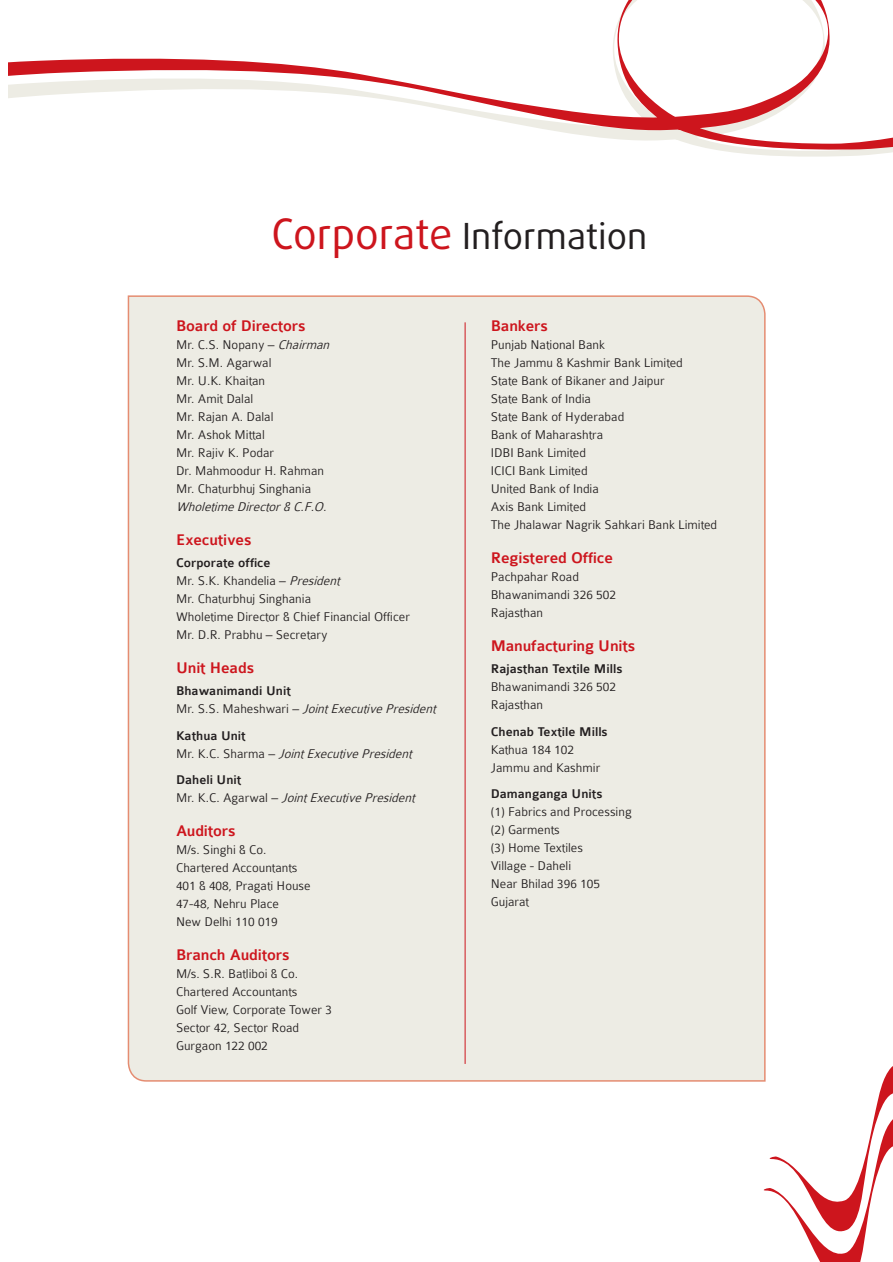
<style>
.page{position:relative;width:893px;height:1262px;background:#fff}
.page>*{position:absolute;margin:0;border:0;box-sizing:border-box;transform-origin:0 0}
.t1{font:36px "Daxline Pro";color:#231f20}
.t2{font:500 16.5px "Colaborate";letter-spacing:-.01em;color:#cd151d}
.t3{font:300 13.5px/18px "Colaborate";color:#231f20}
.t4{font:italic 300 13.5px/18px "Colaborate";color:#231f20}
.t5{font:500 13.5px "Colaborate";color:#231f20}
.s1{font-size:42px;color:#cd151d}
.s2{font-style:italic}
.s3{font-weight:500}
.s4{font-weight:500;font-style:normal}
.s5{font-style:normal}
</style>
<div class="page">
<div style="left:127px;top:295px;width:639px;height:787px;background:#edece4"></div>
<hr style="left:465px;top:322px;width:1px;height:741px;background:#cd151d">
<svg style="left:725px;top:151px;width:168px;height:6px"></svg>
<svg style="left:8px;top:0;width:885px;height:151px"></svg>
<svg style="left:759px;top:1051px;width:134px;height:211px"></svg>
<h1 class="t1" style="left:271px;top:221px;width:377px"><span class="s1">Corporate</span> Information</h1>
<p class="t2" style="left:176px;top:320px;width:131px">Board of Directors</p>
<p class="t3" style="left:176px;top:337px;width:158px">Mr. C.S. Nopany – <span class="s2">Chairman<br></span>Mr. S.M. Agarwal<br>Mr. U.K. Khaitan<br>Mr. Amit Dalal<br>Mr. Rajan A. Dalal<br>Mr. Ashok Mittal<br>Mr. Rajiv K. Podar<br>Dr. Mahmoodur H. Rahman<br>Mr. Chaturbhuj Singhania</p>
<p class="t4" style="left:176px;top:499px;width:155px">Wholetime Director&amp; C.F.O.</p>
<p class="t2" style="left:176px;top:534px;width:77px">Executives</p>
<p class="t3" style="left:176px;top:555px;width:235px"><span class="s3">Corporate office<br></span>Mr. S.K. Khandelia – <span class="s2">President<br></span>Mr. Chaturbhuj Singhania<br>Wholetime Director &amp; Chief Financial Officer<br>Mr. D.R. Prabhu – Secretary</p>
<p class="t2" style="left:176px;top:662px;width:80px">Unit Heads</p>
<p class="t4" style="left:176px;top:683px;width:261px"><span class="s4">Bhawanimandi Unit<br></span><span class="s5">M r . S . S . M a h e s h w a r i –</span> Joint Executive President</p>
<p class="t4" style="left:176px;top:727px;width:237px"><span class="s4">Kathua Unit<br></span><span class="s5">M r . K . C . S h a r m a –</span> Joint Executive President</p>
<p class="t4" style="left:176px;top:772px;width:240px"><span class="s4">Daheli Unit<br></span><span class="s5">M r . K . C . A g a r w a l –</span> Joint Executive President</p>
<p class="t2" style="left:176px;top:825px;width:61px">Auditors</p>
<p class="t3" style="left:176px;top:842px;width:136px">M/s. Singhi &amp; Co.<br>Chartered Accountants<br>401 &amp; 408, Pragati House<br>47-48, Nehru Place<br>New Delhi 110 019</p>
<p class="t2" style="left:176px;top:949px;width:115px">Branch Auditors</p>
<p class="t3" style="left:176px;top:965px;width:157px">M/s. S.R. Batliboi &amp; Co.<br>Chartered Accountants<br>Golf View, Corporate Tower 3<br>Sector 42, Sector Road<br>Gurgaon 122 002</p>
<p class="t2" style="left:491px;top:320px;width:59px">Bankers</p>
<p class="t3" style="left:491px;top:337px;width:228px">Punjab National Bank<br>The Jammu &amp; Kashmir Bank Limited<br>State Bank of Bikaner and Jaipur<br>State Bank of India<br>State Bank of Hyderabad<br>Bank of Maharashtra<br>IDBI Bank Limited<br>ICICI Bank Limited<br>United Bank of India<br>Axis Bank Limited<br>The Jhalawar Nagrik Sahkari Bank Limited</p>
<p class="t2" style="left:491px;top:552px;width:124px">Registered Office</p>
<p class="t3" style="left:491px;top:569px;width:127px">Pachpahar Road<br>Bhawanimandi 326 502<br>Rajasthan</p>
<p class="t2" style="left:491px;top:640px;width:146px">Manufacturing Units</p>
<p class="t5" style="left:491px;top:664px;width:133px">Rajasthan Textile Mills</p>
<p class="t3" style="left:491px;top:679px;width:127px">Bhawanimandi 326 502<br>Rajasthan</p>
<p class="t5" style="left:491px;top:726px;width:118px">Chenab Textile Mills</p>
<p class="t3" style="left:491px;top:741px;width:111px">Kathua 184 102<br>Jammu and Kashmir</p>
<p class="t5" style="left:491px;top:789px;width:113px">Damanganga Units</p>
<p class="t3" style="left:491px;top:804px;width:142px">(1) Fabrics and Processing (2) Garments<br>(3) Home Textiles<br>Village - Daheli<br>Near Bhilad 396 105<br>Gujarat</p>
</div>
